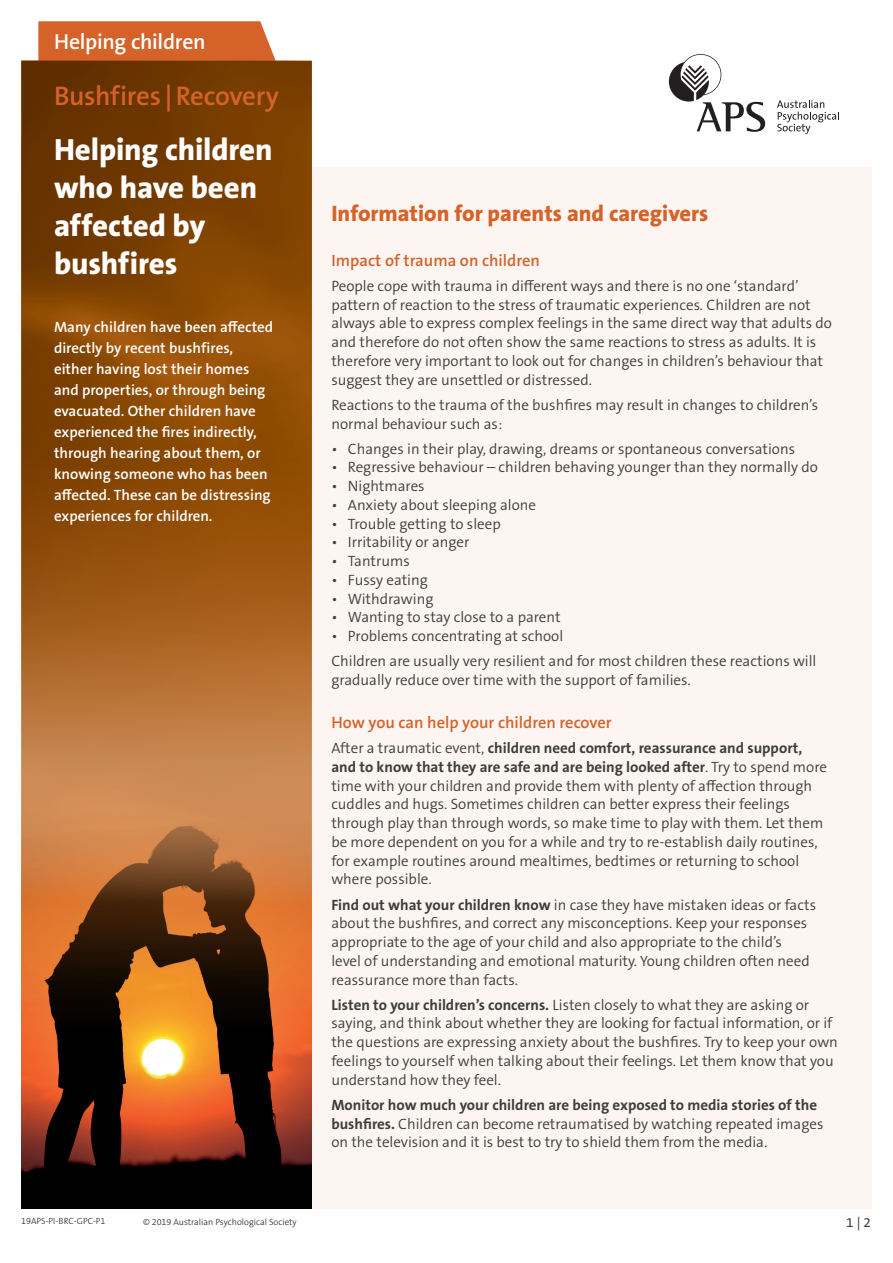
<style>
.page{position:relative;width:893px;height:1263px;background:#fff}
.page>*{position:absolute;margin:0;border:0;box-sizing:border-box;transform-origin:0 0}
.t1{font:800 30.9px/37.8px "The Sans B W8";letter-spacing:-.005em;color:#fff}
.t2{font:600 27px "The Sans B W6";letter-spacing:-.01em;color:#d56329}
.t3{font:800 22.5px "The Sans B W8";color:#d56329}
.t4{font:600 21.75px "The Sans B W6";letter-spacing:-.015em;color:#fff}
.t5{font:600 16.5px "The Sans B W6";color:#d56329}
.t6{font:300 15px/18.8px "The Sans B W4";color:#3e3e3f}
.t7{font:600 15px/21px "The Sans B W6";color:#fff}
.t8{font:700 15px/18.8px "The Sans B W7";color:#3e3e3f}
.t9{font:13.5px "The Sans B W5 Plain";color:#3e3e3f}
.t10{font:300 9px "The Sans B W3";color:#231f20}
.s1{font-family:"The Sans B W4";font-weight:300}
.s2{font-family:"The Sans B W7";font-weight:700}
</style>
<div class="page">
<svg style="left:38px;top:21px;width:239px;height:40px;background:#d56932"></svg>
<div style="left:21px;top:167px;width:851px;height:1042px;background:#fcf5f2"></div>
<img style="left:21px;top:1060px;width:291px;height:149px">
<img style="left:21px;top:61px;width:291px;height:984px">
<svg style="left:777px;top:100px;width:62px;height:34px"></svg>
<svg style="left:669px;top:54px;width:96px;height:78px"></svg>
<h3 class="t4" style="left:54px;top:28px;width:153px">Helping children</h3>
<h2 class="t2" style="left:54px;top:79px;width:227px">Bushfires | Recovery</h2>
<h1 class="t1" style="left:54px;top:131px;width:220px">Helping children who have been affected by bushfires</h1>
<p class="t7" style="left:54px;top:317px;width:221px">Many children have been affected directly by recent bushfires, either having lost their homes and properties, or through being evacuated. Other children have experienced the fires indirectly, through hearing about them, or knowing someone who has been affected. These can be distressing experiences for children.</p>
<h3 class="t3" style="left:331px;top:199px;width:379px">Information for parents and caregivers</h3>
<p class="t5" style="left:331px;top:250px;width:210px">Impact of trauma on children</p>
<p class="t6" style="left:331px;top:277px;width:502px">People cope with trauma in different ways and there is no one ‘standard’ pattern of reaction to the stress of traumatic experiences. Children are not always able to express complex feelings in the same direct way that adults do and therefore do not often show the same reactions to stress as adults. It is therefore very important to look out for changes in children’s behaviour that suggest they are unsettled or distressed.</p>
<p class="t6" style="left:331px;top:395px;width:488px">Reactions to the trauma of the bushfires may result in changes to children’s normal behaviour such as:</p>
<p class="t6" style="left:331px;top:439px;width:465px">• Changes in their play, drawing, dreams or spontaneous conversations</p>
<p class="t6" style="left:331px;top:458px;width:488px">• Regressive behaviour – children behaving younger than they normally do</p>
<p class="t6" style="left:331px;top:477px;width:95px">• Nightmares</p>
<p class="t6" style="left:331px;top:496px;width:206px">• Anxiety about sleeping alone</p>
<p class="t6" style="left:331px;top:514px;width:171px">• Trouble getting to sleep</p>
<p class="t6" style="left:331px;top:533px;width:140px">• Irritability or anger</p>
<p class="t6" style="left:331px;top:552px;width:80px">• Tantrums</p>
<p class="t6" style="left:331px;top:571px;width:98px">• Fussy eating</p>
<p class="t6" style="left:331px;top:589px;width:104px">• Withdrawing</p>
<p class="t6" style="left:331px;top:608px;width:231px">• Wanting to stay close to a parent</p>
<p class="t6" style="left:331px;top:624px;width:487px;line-height:25.2px">• Problems concentrating at school<br>Children are usually very resilient and for most children these reactions will</p>
<p class="t6" style="left:331px;top:671px;width:361px">gradually reduce over time with the support of families.</p>
<p class="t5" style="left:331px;top:712px;width:282px">How you can help your children recover</p>
<p class="t8" style="left:331px;top:739px;width:497px"><span class="s1">After a traumatic event,</span> children need comfort, reassurance and support, and to know that they are safe and are being looked after<span class="s1">. Try to spend more</span></p>
<p class="t6" style="left:331px;top:776px;width:493px">time with your children and provide them with plenty of affection through cuddles and hugs. Sometimes children can better express their feelings through play than through words, so make time to play with them. Let them be more dependent on you for a while and try to re-establish daily routines, for example routines around mealtimes, bedtimes or returning to school where possible.</p>
<p class="t6" style="left:331px;top:895px;width:486px"><span class="s2">Find out what your children know</span> in case they have mistaken ideas or facts about the bushfires, and correct any misconceptions. Keep your responses appropriate to the age of your child and also appropriate to the child’s<br>level of understanding and emotional maturity. Young children often need reassurance more than facts.</p>
<p class="t6" style="left:331px;top:995px;width:508px"><span class="s2">Listen to your children’s concerns.</span> Listen closely to what they are asking or saying, and think about whether they are looking for factual information, or if the questions are expressing anxiety about the bushfires. Try to keep your own feelings to yourself when talking about their feelings. Let them know that you understand how they feel.</p>
<p class="t8" style="left:331px;top:1095px;width:487px">Monitor how much your children are being exposed to media stories of the</p>
<p class="t6" style="left:331px;top:1114px;width:493px"><span class="s2">bushfires.</span> Children can become retraumatised by watching repeated images on the television and it is best to try to shield them from the media.</p>
<p class="t10" style="left:21px;top:1215px;width:86px">19APS-PI-BRC-GPC-P1</p>
<p class="t10" style="left:143px;top:1216px;width:155px">© 2019 Australian Psychological Society</p>
<p class="t9" style="left:846px;top:1213px;width:26px">1 | 2</p>
</div>
